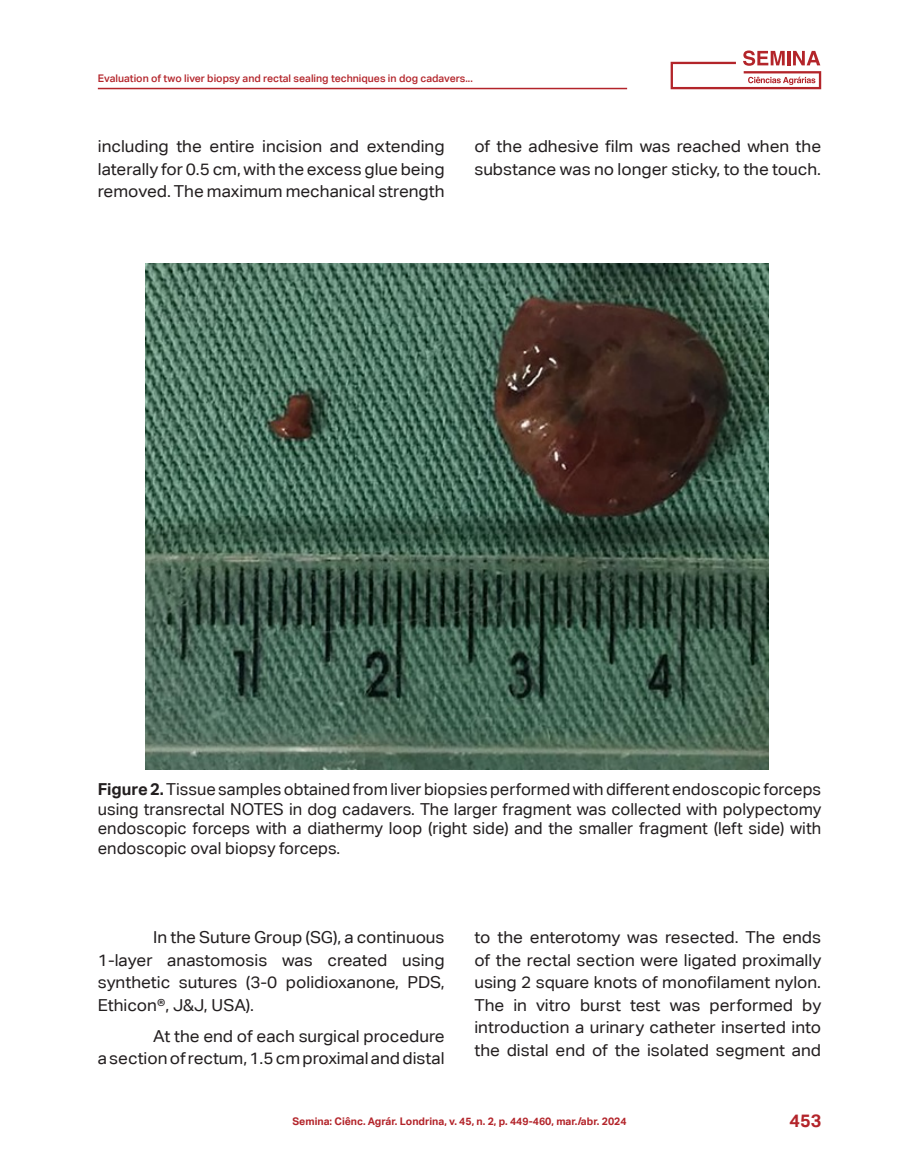
<style>
.page{position:relative;width:919px;height:1174px;background:#fff}
.page>*{position:absolute;margin:0;border:0;box-sizing:border-box;transform-origin:0 0}
.t1{font:700 18px "Aktiv Grotesk Corp";color:#b3242a}
.corpo_do_texto{font:16.5px/22.5px "Aktiv Grotesk Corp";color:#231f20;text-align:justify;scale:1.04 1}
.Legenda_de_Figura{font:16.5px/19.5px "Aktiv Grotesk Corp";color:#231f20;text-align:justify}
.t2{font:500 10.5px "Aktiv Grotesk Corp";color:#b3242a}
.t3{font:700 10.5px "Aktiv Grotesk Corp";color:#b3242a}
.s1{font-weight:700}
</style>
<div class="page">
<hr style="left:98px;top:88px;width:529px;height:1px;background:#b3242a">
<svg style="left:670px;top:50px;width:151px;height:39px"></svg>
<div style="left:674px;top:66px;width:66px;height:19px;background:#fff"></div>
<img style="left:146px;top:264px;width:622px;height:505px">
<p class="t2" style="left:98px;top:72px;width:376px">Evaluation of two liver biopsy and rectal sealing techniques in dog cadavers...</p>
<p class="corpo_do_texto" style="left:98px;top:135px;width:335px">including the entire incision and extending laterally for 0.5 cm, with the excess glue being removed. The maximum mechanical strength</p>
<p class="corpo_do_texto" style="left:474px;top:135px;width:335px">of the adhesive film was reached when the substance was no longer sticky, to the touch.</p>
<p class="Legenda_de_Figura" style="left:98px;top:779px;width:725px"><span class="s1">Figure 2.</span> Tissue samples obtained from liver biopsies performed with different endoscopic forceps using transrectal NOTES in dog cadavers. The larger fragment was collected with polypectomy endoscopic forceps with a diathermy loop (right side) and the smaller fragment (left side) with endoscopic oval biopsy forceps.</p>
<p class="corpo_do_texto" style="left:98px;top:926px;width:335px;text-indent:55px">In the Suture Group (SG), a continuous 1-layer anastomosis was created using synthetic sutures (3-0 polidioxanone, PDS, Ethicon®, J&amp;J, USA).</p>
<p class="corpo_do_texto" style="left:98px;top:1024px;width:335px;text-align:right">At the end of each surgical procedure<br>a section of rectum, 1.5 cm proximal and distal</p>
<p class="corpo_do_texto" style="left:474px;top:926px;width:335px">to the enterotomy was resected. The ends of the rectal section were ligated proximally using 2 square knots of monofilament nylon.<br>The in vitro burst test was performed by introduction a urinary catheter inserted into the distal end of the isolated segment and</p>
<p class="t3" style="left:292px;top:1114px;width:335px">Semina: Ciênc. Agrár. Londrina, v. 45, n. 2, p. 449-460, mar./abr. 2024</p>
<p class="t1" style="left:789px;top:1109px;width:33px">453</p>
</div>
